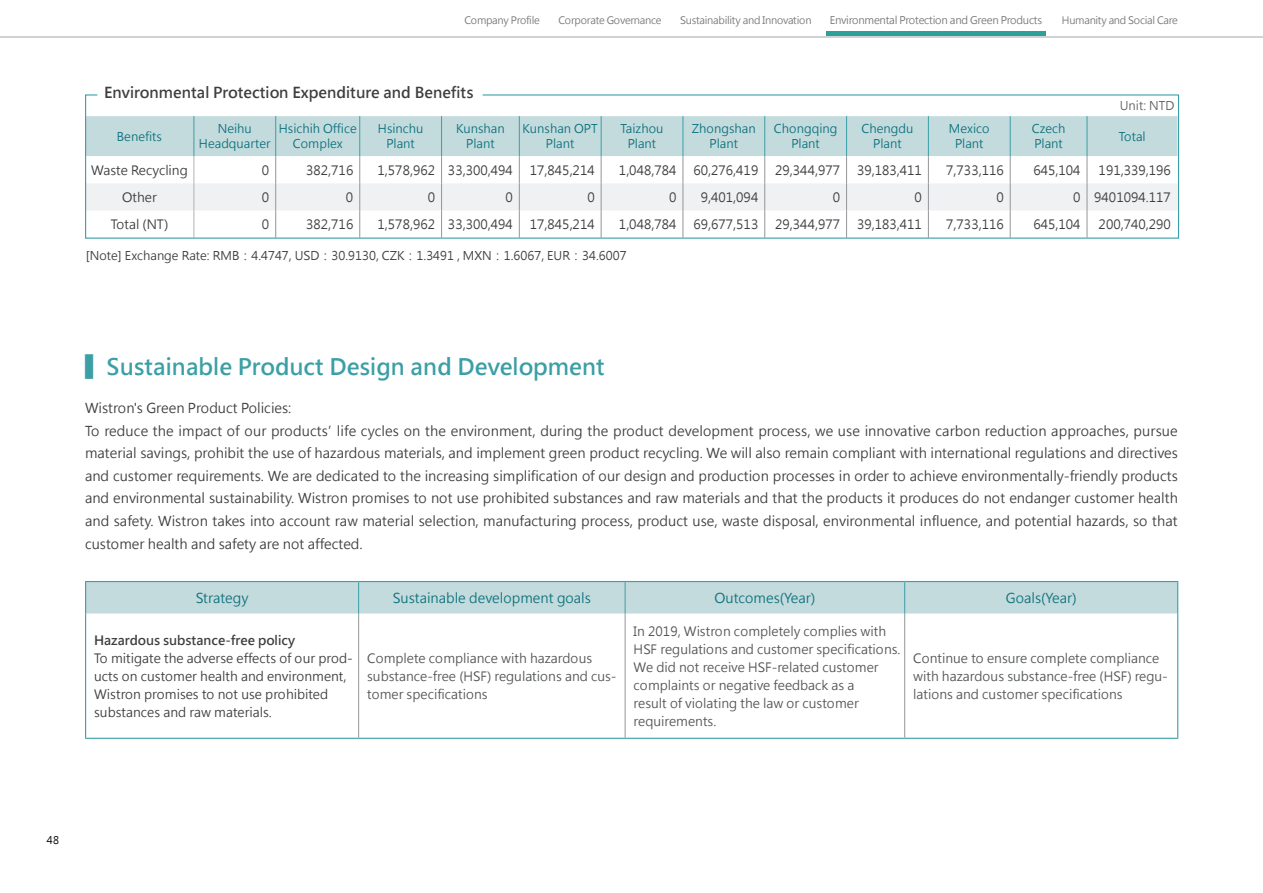
<style>
.page{position:relative;width:1263px;height:893px;background:#fff}
.page>*{position:absolute;margin:0;border:0;box-sizing:border-box;transform-origin:0 0}
.內文{font:700 22.5px "Microsoft Jheng Hei";color:#3b9fa6}
.t1{font:700 15px "Microsoft Jheng Hei";color:#3e3e3f}
.內文-2{font:13.5px/22.6px "Microsoft Jheng Hei";color:#3e3e3f;text-align:justify}
.表格_中文表頭{font:13.5px "Microsoft Jheng Hei";color:#0e737d}
.表格_中文內文{font:13.5px "Microsoft Jheng Hei";color:#0e737d}
.表格_中文內文-2{font:12.75px/18px "Microsoft Jheng Hei";color:#545557}
.表格_中文內文-3{font:12.75px/18px "Microsoft Jheng Hei";color:#3e3e3f}
.表格_中文內文-4{font:700 12.75px "Microsoft Jheng Hei";color:#3e3e3f}
.表格_中文表頭-2{font:12.75px "Microsoft Jheng Hei";color:#3e3e3f}
.表格_中文內文-5{font:12px/15px "Microsoft Jheng Hei";color:#0e737d;text-align:center}
.註{font:12px "Microsoft Jheng Hei";color:#3e3e3f}
.t2{font:12px "Microsoft Jheng Hei";color:#636366}
.表格_中文表頭-3{font:12px "Microsoft Jheng Hei";color:#0e737d}
.t3{font:10.5px "Microsoft Jheng Hei";letter-spacing:-.03em;color:#76787b}
.t4{font:10.5px "Microsoft Jheng Hei";color:#000}
.t5{font:10.2px "Microsoft Jheng Hei";letter-spacing:-.025em;color:#76787b}
.s1{font-weight:400}
</style>
<div class="page">
<hr style="left:0;top:36px;width:1263px;height:1px;background:#d1d2d4">
<div style="left:827px;top:31px;width:219px;height:5px;background:#2da09b"></div>
<div style="left:86px;top:582px;width:1091px;height:31px;background:#c4dbde"></div>
<hr style="left:358px;top:613px;width:1px;height:125px;background:#939598">
<hr style="left:625px;top:613px;width:1px;height:125px;background:#939598">
<hr style="left:904px;top:613px;width:1px;height:125px;background:#939598">
<hr style="left:358px;top:582px;width:1px;height:31px;background:#3b9fa6">
<hr style="left:625px;top:582px;width:1px;height:31px;background:#3b9fa6">
<hr style="left:904px;top:582px;width:1px;height:31px;background:#3b9fa6">
<hr style="left:85px;top:581px;width:274px;height:1px;background:#3b9fa6">
<hr style="left:85px;top:582px;width:1px;height:31px;background:#3b9fa6">
<hr style="left:359px;top:581px;width:266px;height:1px;background:#3b9fa6">
<hr style="left:625px;top:581px;width:280px;height:1px;background:#3b9fa6">
<hr style="left:905px;top:581px;width:273px;height:1px;background:#3b9fa6">
<hr style="left:85px;top:613px;width:1px;height:125px;background:#3b9fa6">
<hr style="left:1177px;top:613px;width:1px;height:125px;background:#3b9fa6">
<hr style="left:85px;top:738px;width:274px;height:1px;background:#3b9fa6">
<hr style="left:359px;top:738px;width:266px;height:1px;background:#3b9fa6">
<hr style="left:625px;top:738px;width:280px;height:1px;background:#3b9fa6">
<hr style="left:905px;top:738px;width:273px;height:1px;background:#3b9fa6">
<hr style="left:1177px;top:582px;width:1px;height:31px;background:#3b9fa6">
<svg style="left:85px;top:94px;width:1094px;height:145px"></svg>
<p class="t5" style="left:464px;top:13px;width:77px">Company Profile</p>
<p class="t5" style="left:558px;top:14px;width:105px">Corporate Governance</p>
<p class="t5" style="left:680px;top:13px;width:133px">Sustainability and Innovation</p>
<p class="t3" style="left:830px;top:13px;width:214px">Environmental Protection and Green Products</p>
<p class="t5" style="left:1062px;top:13px;width:118px">Humanity and Social Care</p>
<p class="t1" style="left:104px;top:83px;width:371px">Environmental Protection Expenditure and Benefits</p>
<p class="t2" style="left:1120px;top:98px;width:56px">Unit: NTD</p>
<p class="表格_中文表頭-3" style="left:117px;top:129px;width:47px">Benefits</p>
<p class="表格_中文內文-5" style="left:218px;top:121px;width:36px">Neihu</p>
<p class="表格_中文內文-5" style="left:199px;top:136px;width:73px">Headquarter</p>
<p class="表格_中文內文-5" style="left:279px;top:121px;width:80px">Hsichih Office</p>
<p class="表格_中文內文-5" style="left:293px;top:136px;width:52px">Complex</p>
<p class="表格_中文內文-5" style="left:378px;top:121px;width:47px">Hsinchu</p>
<p class="表格_中文內文-5" style="left:386px;top:136px;width:30px">Plant</p>
<p class="表格_中文內文-5" style="left:456px;top:121px;width:50px">Kunshan<br>Plant</p>
<p class="表格_中文內文-5" style="left:522px;top:121px;width:77px">Kunshan OPT<br>Plant</p>
<p class="表格_中文內文-5" style="left:620px;top:121px;width:45px">Taizhou</p>
<p class="表格_中文內文-5" style="left:628px;top:136px;width:30px">Plant</p>
<p class="表格_中文內文-5" style="left:692px;top:121px;width:65px">Zhongshan<br>Plant</p>
<p class="表格_中文內文-5" style="left:774px;top:121px;width:65px">Chongqing<br>Plant</p>
<p class="表格_中文內文-5" style="left:861px;top:121px;width:53px">Chengdu<br>Plant</p>
<p class="表格_中文內文-5" style="left:949px;top:121px;width:42px">Mexico</p>
<p class="表格_中文內文-5" style="left:955px;top:136px;width:30px">Plant</p>
<p class="表格_中文內文-5" style="left:1032px;top:121px;width:35px">Czech</p>
<p class="表格_中文內文-5" style="left:1034px;top:136px;width:30px">Plant</p>
<p class="表格_中文內文-5" style="left:1119px;top:129px;width:29px">Total</p>
<p class="表格_中文表頭-2" style="left:91px;top:162px;width:98px">Waste Recycling</p>
<p class="表格_中文內文-3" style="left:262px;top:161px;width:9px">0</p>
<p class="表格_中文內文-3" style="left:306px;top:161px;width:49px">382,716</p>
<p class="表格_中文內文-3" style="left:378px;top:161px;width:59px">1,578,962</p>
<p class="表格_中文內文-3" style="left:448px;top:161px;width:67px">33,300,494</p>
<p class="表格_中文內文-3" style="left:530px;top:161px;width:67px">17,845,214</p>
<p class="表格_中文內文-3" style="left:619px;top:161px;width:59px">1,048,784</p>
<p class="表格_中文內文-3" style="left:693px;top:161px;width:67px">60,276,419</p>
<p class="表格_中文內文-3" style="left:775px;top:161px;width:67px">29,344,977</p>
<p class="表格_中文內文-3" style="left:857px;top:161px;width:67px">39,183,411</p>
<p class="表格_中文內文-3" style="left:946px;top:161px;width:59px">7,733,116</p>
<p class="表格_中文內文-3" style="left:1033px;top:161px;width:49px">645,104</p>
<p class="表格_中文內文-3" style="left:1098px;top:161px;width:74px">191,339,196</p>
<p class="表格_中文表頭-2" style="left:122px;top:189px;width:36px">Other</p>
<p class="表格_中文內文-3" style="left:262px;top:188px;width:9px">0</p>
<p class="表格_中文內文-3" style="left:346px;top:188px;width:9px">0</p>
<p class="表格_中文內文-3" style="left:428px;top:188px;width:9px">0</p>
<p class="表格_中文內文-3" style="left:505px;top:188px;width:9px">0</p>
<p class="表格_中文內文-3" style="left:587px;top:188px;width:9px">0</p>
<p class="表格_中文內文-3" style="left:669px;top:188px;width:9px">0</p>
<p class="表格_中文內文-3" style="left:701px;top:188px;width:59px">9,401,094</p>
<p class="表格_中文內文-3" style="left:833px;top:188px;width:9px">0</p>
<p class="表格_中文內文-3" style="left:915px;top:188px;width:9px">0</p>
<p class="表格_中文內文-3" style="left:996px;top:188px;width:9px">0</p>
<p class="表格_中文內文-3" style="left:1073px;top:188px;width:9px">0</p>
<p class="表格_中文內文-3" style="left:1094px;top:188px;width:78px">9401094.117</p>
<p class="表格_中文表頭-2" style="left:111px;top:216px;width:59px">Total (NT)</p>
<p class="表格_中文內文-3" style="left:262px;top:215px;width:9px">0</p>
<p class="表格_中文內文-3" style="left:306px;top:215px;width:49px">382,716</p>
<p class="表格_中文內文-3" style="left:378px;top:215px;width:59px">1,578,962</p>
<p class="表格_中文內文-3" style="left:448px;top:215px;width:67px">33,300,494</p>
<p class="表格_中文內文-3" style="left:530px;top:215px;width:67px">17,845,214</p>
<p class="表格_中文內文-3" style="left:619px;top:215px;width:59px">1,048,784</p>
<p class="表格_中文內文-3" style="left:693px;top:215px;width:67px">69,677,513</p>
<p class="表格_中文內文-3" style="left:775px;top:215px;width:67px">29,344,977</p>
<p class="表格_中文內文-3" style="left:857px;top:215px;width:67px">39,183,411</p>
<p class="表格_中文內文-3" style="left:946px;top:215px;width:59px">7,733,116</p>
<p class="表格_中文內文-3" style="left:1033px;top:215px;width:49px">645,104</p>
<p class="表格_中文內文-3" style="left:1098px;top:215px;width:74px">200,740,290</p>
<p class="註" style="left:86px;top:248px;width:542px">[Note] Exchange Rate: RMB：4.4747, USD：30.9130, CZK：1.3491 , MXN：1.6067, EUR：34.6007</p>
<p class="內文" style="left:85px;top:353px;width:521px"><span class="s1">▌</span> Sustainable Product Design and Development</p>
<p class="內文-2" style="left:85px;top:397px;width:208px">Wistron's Green Product Policies:</p>
<p class="內文-2" style="left:85px;top:419px;width:1094px">To reduce the impact of our products’life cycles on the environment, during the product development process, we use innovative carbon reduction approaches, pursue material savings, prohibit the use of hazardous materials, and implement green product recycling. We will also remain compliant with international regulations and directives and customer requirements. We are dedicated to the increasing simplification of our design and production processes in order to achieve environmentally-friendly products and environmental sustainability. Wistron promises to not use prohibited substances and raw materials and that the products it produces do not endanger customer health and safety. Wistron takes into account raw material selection, manufacturing process, product use, waste disposal, environmental influence, and potential hazards, so that customer health and safety are not affected.</p>
<p class="表格_中文內文" style="left:196px;top:589px;width:54px">Strategy</p>
<p class="表格_中文表頭" style="left:393px;top:590px;width:200px">Sustainable development goals</p>
<p class="表格_中文表頭" style="left:714px;top:590px;width:102px">Outcomes(Year)</p>
<p class="表格_中文表頭" style="left:1006px;top:590px;width:72px">Goals(Year)</p>
<p class="表格_中文內文-4" style="left:94px;top:632px;width:202px">Hazardous substance-free policy</p>
<p class="表格_中文內文-3" style="left:94px;top:649px;width:260px">To mitigate the adverse effects of our prod&shy;ucts on customer health and environment, Wistron promises to not use prohibited substances and raw materials.</p>
<p class="表格_中文內文-2" style="left:367px;top:649px;width:251px">Complete compliance with hazardous substance-free (HSF) regulations and cus&shy;tomer specifications</p>
<p class="表格_中文內文-2" style="left:634px;top:622px;width:268px">In 2019, Wistron completely complies with HSF regulations and customer specifications.<br>We did not receive HSF-related customer complaints or negative feedback as a<br>result of violating the law or customer requirements.</p>
<p class="表格_中文內文-2" style="left:913px;top:649px;width:256px">Continue to ensure complete compliance with hazardous substance-free (HSF) regu&shy;lations and customer specifications</p>
<p class="t4" style="left:47px;top:834px;width:14px">48</p>
</div>
